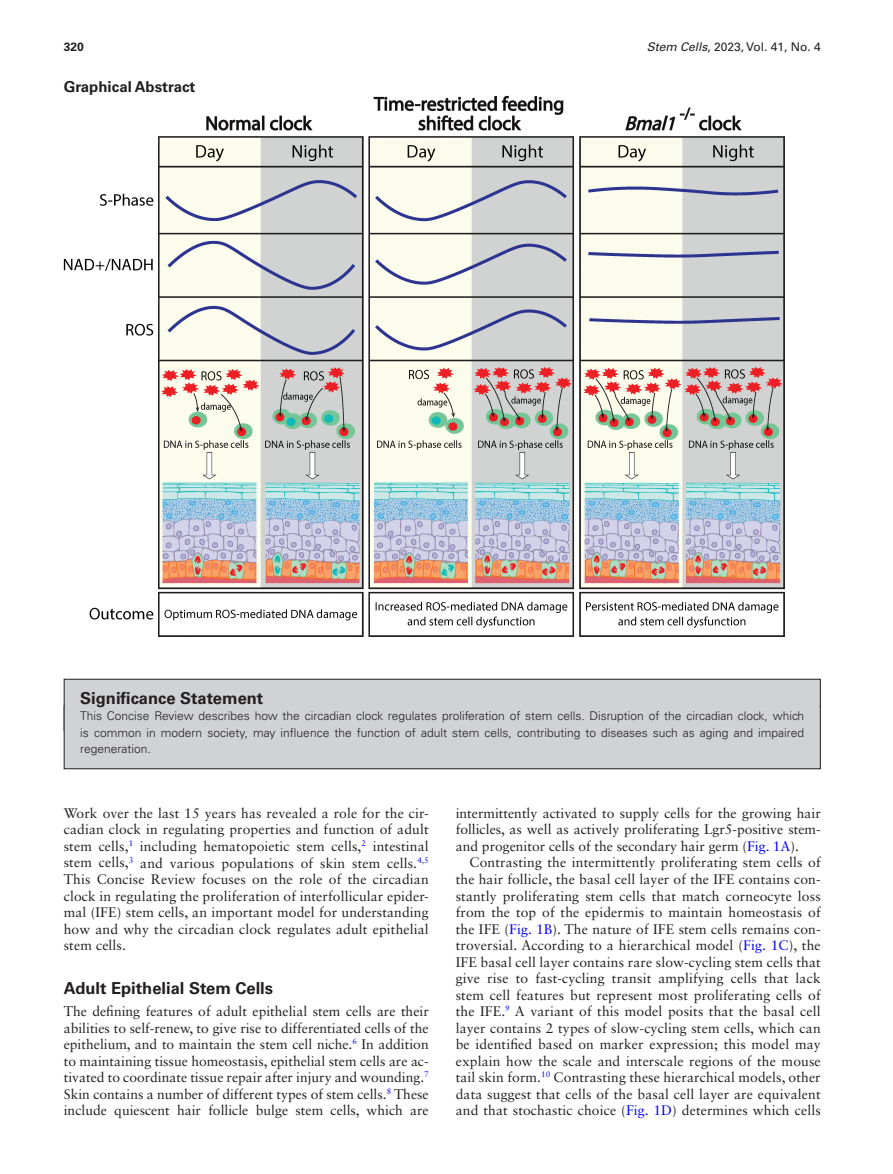
<style>
.page{position:relative;width:893px;height:1174px;background:#fff}
.page>*{position:absolute;margin:0;border:0;box-sizing:border-box;transform-origin:0 0}
.t1{font:700 16.5px "Univers LT Std";color:#231f20}
.t2{font:700 15px "Univers LT Std";color:#231f20}
.t3{font:13.8px/16.5px "Sabon LT Std";letter-spacing:.005em;color:#231f20;text-align:justify}
.t4{font:300 12px/16.5px "Univers LT Std";color:#231f20;text-align:justify}
.t5{font:12px "Univers LT Std";color:#231f20}
.t6{font:700 12px "Univers LT Std";color:#231f20}
.s1{font-style:italic}
.s2{color:#00f}
</style>
<div class="page">
<div style="left:64px;top:679px;width:757px;height:49px;background:#d1d2d4"></div>
<div style="left:64px;top:679px;width:757px;height:52px;border:1px solid #231f20"></div>
<div style="left:64px;top:707px;width:757px;height:61px;background:#d1d2d4"></div>
<div style="left:64px;top:705px;width:757px;height:64px;border:1px solid #231f20"></div>
<img style="left:64px;top:96px;width:721px;height:541px">
<p class="t6" style="left:64px;top:40px;width:22px">320</p>
<p class="t5" style="left:647px;top:40px;width:175px"><span class="s1">Stem Cells</span>, 2023, Vol. 41, No. 4</p>
<p class="t2" style="left:64px;top:78px;width:133px">Graphical Abstract</p>
<p class="t1" style="left:80px;top:688px;width:185px">Significance Statement</p>
<p class="t4" style="left:80px;top:708px;width:725px">This Concise Review describes how the circadian clock regulates proliferation of stem cells. Disruption of the circadian clock, which is common in modern society, may influence the function of adult stem cells, contributing to diseases such as aging and impaired regeneration.</p>
<p class="t3" style="left:64px;top:804px;width:366px">Work over the last 15 years has revealed a role for the cir&shy;cadian clock in regulating properties and function of adult stem cells,<sup>1</sup> including hematopoietic stem cells,<sup>2</sup> intestinal stem cells,<sup>3</sup> and various populations of skin stem cells.<sup>4</sup><sup>,</sup><sup>5<br></sup>This Concise Review focuses on the role of the circadian clock in regulating the proliferation of interfollicular epider&shy;mal (IFE) stem cells, an important model for understanding how and why the circadian clock regulates adult epithelial stem cells.</p>
<p class="t1" style="left:64px;top:978px;width:211px">Adult Epithelial Stem Cells</p>
<p class="t3" style="left:64px;top:1002px;width:366px">The defining features of adult epithelial stem cells are their abilities to self-renew, to give rise to differentiated cells of the epithelium, and to maintain the stem cell niche.<sup>6</sup> In addition to maintaining tissue homeostasis, epithelial stem cells are ac&shy;tivated to coordinate tissue repair after injury and wounding.<sup>7<br></sup>Skin contains a number of different types of stem cells.<sup>8</sup> These include quiescent hair follicle bulge stem cells, which are</p>
<p class="t3" style="left:456px;top:804px;width:366px">intermittently activated to supply cells for the growing hair follicles, as well as actively proliferating Lgr5-positive stem&shy;and progenitor cells of the secondary hair germ (<span class="s2">Fig. 1A</span>).</p>
<p class="t3" style="left:456px;top:854px;width:366px;text-indent:14px">Contrasting the intermittently proliferating stem cells of the hair follicle, the basal cell layer of the IFE contains con&shy;stantly proliferating stem cells that match corneocyte loss from the top of the epidermis to maintain homeostasis of the IFE (<span class="s2">Fig. 1B</span>). The nature of IFE stem cells remains con&shy;troversial. According to a hierarchical model (<span class="s2">Fig. 1C</span>), the IFE basal cell layer contains rare slow-cycling stem cells that give rise to fast-cycling transit amplifying cells that lack stem cell features but represent most proliferating cells of the IFE.<sup>9</sup> A variant of this model posits that the basal cell layer contains 2 types of slow-cycling stem cells, which can be identified based on marker expression; this model may explain how the scale and interscale regions of the mouse tail skin form.<sup>10</sup> Contrasting these hierarchical models, other data suggest that cells of the basal cell layer are equivalent and that stochastic choice (<span class="s2">Fig. 1D</span>) determines which cells</p>
</div>
